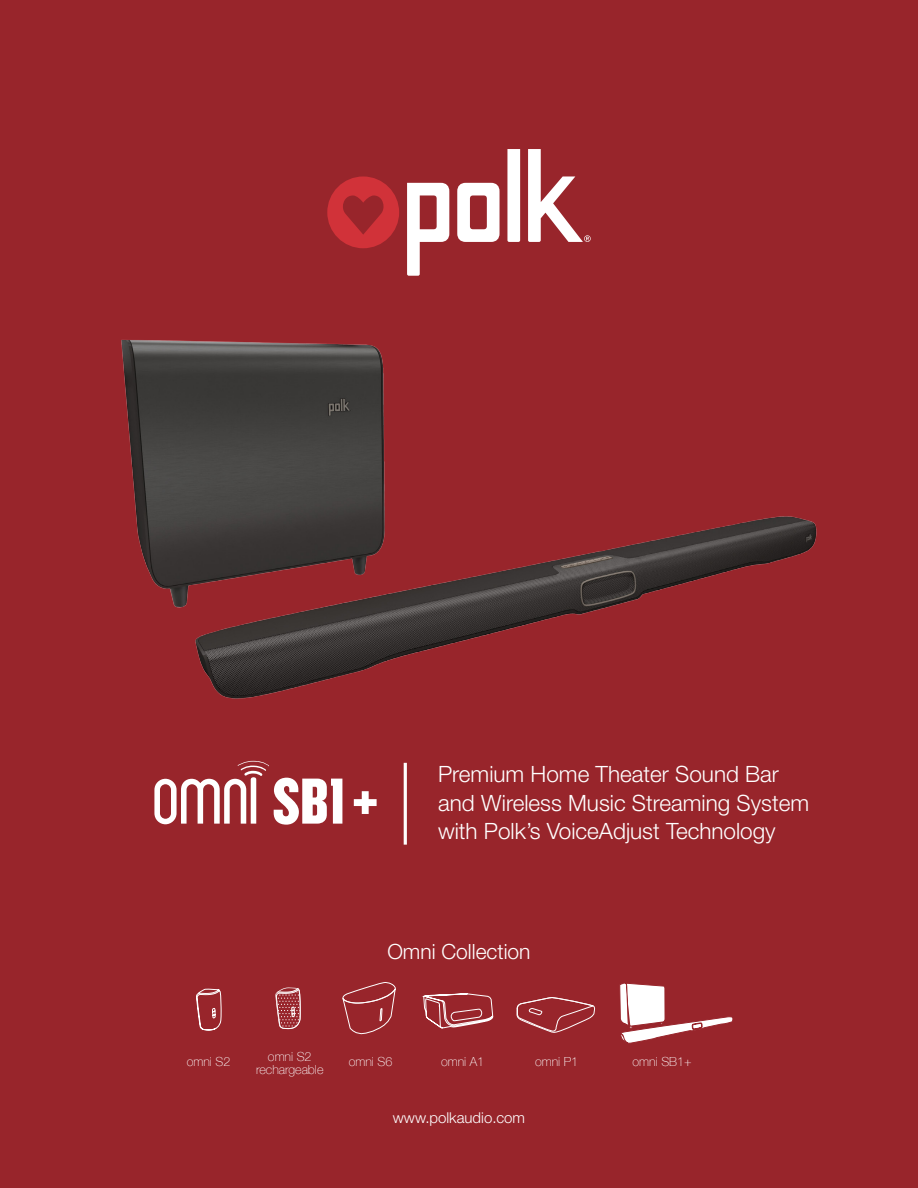
<style>
.page{position:relative;width:918px;height:1188px;background:#98252b}
.page>*{position:absolute;margin:0;border:0;box-sizing:border-box;transform-origin:0 0}
.t1{font:300 22.5px/28.5px "Helvetica Neue LT Std";color:#fff}
.t2{font:300 21px "Helvetica Neue LT Std";color:#fff}
.t3{font:300 15px "Helvetica Neue LT Std";color:#fff}
.t4{font:100 12.6px/13.5px "Helvetica Neue";color:#fff;text-align:center}
</style>
<div class="page">
<svg style="left:275px;top:987px;width:26px;height:53px"></svg>
<svg style="left:619px;top:982px;width:115px;height:109px"></svg>
<svg style="left:423px;top:985px;width:70px;height:72px;background:#a23a40"></svg>
<svg style="left:516px;top:997px;width:79px;height:36px;background:#a33d42"></svg>
<svg style="left:196px;top:988px;width:26px;height:53px"></svg>
<svg style="left:342px;top:982px;width:54px;height:52px;background:#a1393f"></svg>
<img style="left:0;top:256px;width:918px;height:467px">
<svg style="left:327px;top:176px;width:72px;height:72px;background:#b92c33"></svg>
<svg style="left:507px;top:149px;width:13px;height:93px"></svg>
<svg style="left:407px;top:183px;width:42px;height:93px"></svg>
<svg style="left:457px;top:183px;width:43px;height:59px"></svg>
<svg style="left:528px;top:149px;width:63px;height:93px"></svg>
<hr style="left:404px;top:763px;width:3px;height:82px;background:#fff">
<svg style="left:154px;top:761px;width:188px;height:64px"></svg>
<svg style="left:354px;top:791px;width:23px;height:23px"></svg>
<p class="t1" style="left:438px;top:760px;width:373px">Premium Home Theater Sound Bar and Wireless Music Streaming System with Polk’s VoiceAdjust Technology</p>
<p class="t2" style="left:387px;top:939px;width:145px">Omni Collection</p>
<p class="t4" style="left:256px;top:1049px;width:69px">omni S2 rechargeable</p>
<p class="t4" style="left:187px;top:1055px;width:45px">omni S2</p>
<p class="t4" style="left:349px;top:1055px;width:45px">omni S6</p>
<p class="t4" style="left:441px;top:1055px;width:45px">omni A1</p>
<p class="t4" style="left:535px;top:1055px;width:45px">omni P1</p>
<p class="t4" style="left:633px;top:1055px;width:61px">omni SB1+</p>
<p class="t3" style="left:393px;top:1109px;width:134px">www.polkaudio.com</p>
</div>
